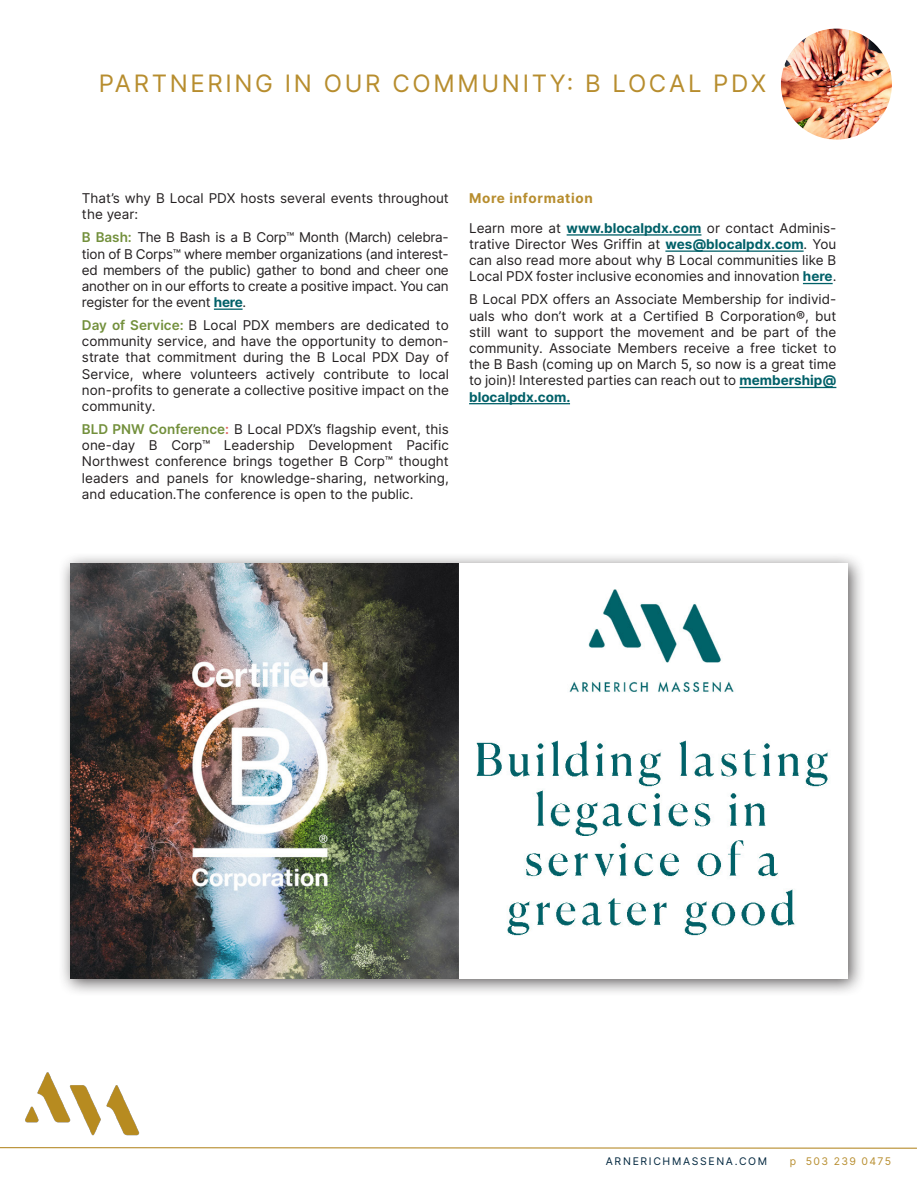
<style>
.page{position:relative;width:918px;height:1188px;background:#fff}
.page>*{position:absolute;margin:0;border:0;box-sizing:border-box;transform-origin:0 0}
.body_text{font:24px "Inter";letter-spacing:.11em;color:#b78d2e}
.inter_body{font:13.5px/16.2px "Inter";color:#231f20;text-align:justify}
.inter_gold_header{font:700 13.5px "Inter";letter-spacing:.05em;color:#b78d2e}
.t1{font:10.5px "Inter";letter-spacing:.16em;color:#00263e}
.t2{font:10.5px "Inter";letter-spacing:.13em;color:#b78d2e}
.s1{font-weight:600;color:#73903c}
.s2{font-weight:700;color:#006068}
.s3{font-weight:600;color:#e3615f}
</style>
<div class="page">
<img style="left:781px;top:28px;width:111px;height:112px;border-radius:56px">
<svg style="left:189px;top:1147px;width:728px;height:2px"></svg>
<img style="left:0;top:1072px;width:189px;height:77px">
<svg style="left:214px;top:309px;width:29px;height:1px"></svg>
<hr style="left:567px;top:234px;width:134px;height:2px;background:#006068">
<hr style="left:665px;top:250px;width:139px;height:2px;background:#006068">
<hr style="left:803px;top:283px;width:30px;height:1px;background:#006068">
<hr style="left:739px;top:387px;width:97px;height:1px;background:#006068">
<hr style="left:469px;top:403px;width:101px;height:1px;background:#006068">
<div style="left:58px;top:552px;width:808px;height:445px;background:#231f20;opacity:.75"></div>
<img style="left:70px;top:564px;width:778px;height:415px">
<p class="body_text" style="left:99px;top:66px;width:669px">PARTNERING IN OUR COMMUNITY: B LOCAL PDX</p>
<p class="inter_body" style="left:82px;top:190px;width:368px">That’s why B Local PDX hosts several events throughout the year:</p>
<p class="inter_body" style="left:82px;top:229px;width:368px"><span class="s1">B Bash:</span> The B Bash is a B Corp™ Month (March) celebra&shy;tion of B Corps™ where member organizations (and interest&shy;ed members of the public) gather to bond and cheer one another on in our efforts to create a positive impact. You can register for the event <span class="s2">here</span>.</p>
<p class="inter_body" style="left:82px;top:317px;width:368px"><span class="s1">Day of Service:</span> B Local PDX members are dedicated to community service, and have the opportunity to demon&shy;strate that commitment during the B Local PDX Day of Service, where volunteers actively contribute to local non-profits to generate a collective positive impact on the community.</p>
<p class="inter_body" style="left:82px;top:421px;width:368px"><span class="s1">BLD PNW Conference</span><span class="s3">:</span> B Local PDX’s flagship event, this one-day B Corp™ Leadership Development Pacific Northwest conference brings together B Corp™ thought leaders and panels for knowledge-sharing, networking, and education.The conference is open to the public.</p>
<p class="inter_gold_header" style="left:469px;top:188px;width:125px">More information</p>
<p class="inter_body" style="left:469px;top:220px;width:369px">Learn more at <span class="s2">www.blocalpdx.com</span> or contact Adminis&shy;trative Director Wes Griffin at <span class="s2">wes@blocalpdx.com</span>. You can also read more about why B Local communities like B Local PDX foster inclusive economies and innovation <span class="s2">here</span>.</p>
<p class="inter_body" style="left:469px;top:291px;width:369px">B Local PDX offers an Associate Membership for individ&shy;uals who don’t work at a Certified B Corporation®, but still want to support the movement and be part of the community. Associate Members receive a free ticket to the B Bash (coming up on March 5, so now is a great time to join)! Interested parties can reach out to <span class="s2">membership@ blocalpdx.com.</span></p>
<p class="t1" style="left:606px;top:1154px;width:163px">ARNERICHMASSENA.COM</p>
<p class="t2" style="left:790px;top:1154px;width:103px">p 503 239 0475</p>
</div>
